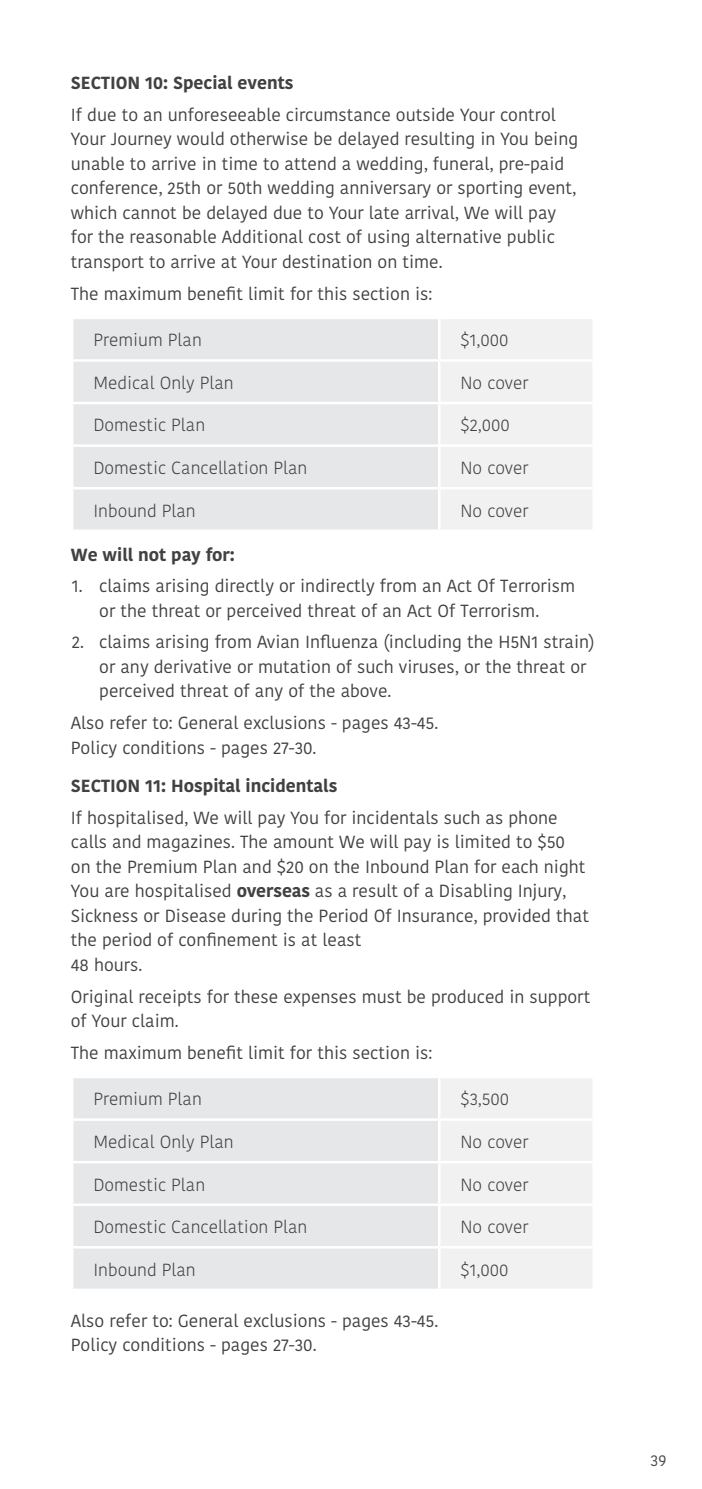
<style>
.page{position:relative;width:702px;height:1489px;background:#fff}
.page>*{position:absolute;margin:0;border:0;box-sizing:border-box;transform-origin:0 0}
.t1{font:17.5px/24.5px "Kohinoor Devanagari";color:#414042}
.t2{font:300 17.5px "Kohinoor Devanagari";color:#414042}
.t3{font:700 17.5px "Kohinoor Devanagari";color:#414042}
.t4{font:16.25px "Kohinoor Devanagari";color:#4d4d4f}
.s1{font-weight:700}
</style>
<div class="page">
<div style="left:73px;top:319px;width:365px;height:210px;background:#e6e7e8"></div>
<div style="left:441px;top:319px;width:151px;height:210px;background:#f1f1f2"></div>
<hr style="left:71px;top:359px;width:368px;height:3px;background:#fff">
<hr style="left:439px;top:359px;width:156px;height:3px;background:#fff">
<hr style="left:71px;top:402px;width:368px;height:2px;background:#fff">
<hr style="left:439px;top:402px;width:156px;height:2px;background:#fff">
<hr style="left:71px;top:444px;width:368px;height:3px;background:#fff">
<hr style="left:439px;top:444px;width:156px;height:3px;background:#fff">
<hr style="left:71px;top:487px;width:368px;height:2px;background:#fff">
<hr style="left:439px;top:487px;width:156px;height:2px;background:#fff">
<div style="left:73px;top:1078px;width:365px;height:210px;background:#e6e7e8"></div>
<div style="left:441px;top:1078px;width:151px;height:210px;background:#f1f1f2"></div>
<hr style="left:71px;top:1118px;width:368px;height:2px;background:#fff">
<hr style="left:439px;top:1118px;width:156px;height:2px;background:#fff">
<hr style="left:71px;top:1160px;width:368px;height:3px;background:#fff">
<hr style="left:439px;top:1160px;width:156px;height:3px;background:#fff">
<hr style="left:71px;top:1203px;width:368px;height:2px;background:#fff">
<hr style="left:439px;top:1203px;width:156px;height:2px;background:#fff">
<hr style="left:71px;top:1245px;width:368px;height:3px;background:#fff">
<hr style="left:439px;top:1245px;width:156px;height:3px;background:#fff">
<p class="t3" style="left:71px;top:73px;width:224px">SECTION 10: Special events</p>
<p class="t1" style="left:71px;top:103px;width:508px">If due to an unforeseeable circumstance outside Your control Your Journey would otherwise be delayed resulting in You being unable to arrive in time to attend a wedding, funeral, pre-paid conference, 25th or 50th wedding anniversary or sporting event, which cannot be delayed due to Your late arrival, We will pay for the reasonable Additional cost of using alternative public transport to arrive at Your destination on time.</p>
<p class="t1" style="left:71px;top:281px;width:363px">The maximum benefit limit for this section is:</p>
<p class="t2" style="left:93px;top:330px;width:110px">Premium Plan</p>
<p class="t2" style="left:460px;top:330px;width:50px">$1,000</p>
<p class="t2" style="left:93px;top:372px;width:142px">Medical Only Plan</p>
<p class="t2" style="left:460px;top:372px;width:69px">No cover</p>
<p class="t2" style="left:93px;top:415px;width:113px">Domestic Plan</p>
<p class="t2" style="left:460px;top:415px;width:51px">$2,000</p>
<p class="t2" style="left:93px;top:457px;width:215px">Domestic Cancellation Plan</p>
<p class="t2" style="left:460px;top:457px;width:69px">No cover</p>
<p class="t2" style="left:93px;top:500px;width:104px">Inbound Plan</p>
<p class="t2" style="left:460px;top:500px;width:69px">No cover</p>
<p class="t3" style="left:71px;top:544px;width:165px">We will not pay for:</p>
<p class="t1" style="left:72px;top:574px;width:505px;text-align:center">1. claims arising directly or indirectly from an Act Of Terrorism or the threat or perceived threat of an Act Of Terrorism.</p>
<p class="t1" style="left:99px;top:630px;width:497px;text-indent:-27px">2. claims arising from Avian Influenza (including the H5N1 strain) or any derivative or mutation of such viruses, or the threat or perceived threat of any of the above.</p>
<p class="t1" style="left:71px;top:710px;width:369px">Also refer to: General exclusions - pages 43-45.<br>Policy conditions - pages 27-30.</p>
<p class="t3" style="left:71px;top:776px;width:268px">SECTION 11: Hospital incidentals</p>
<p class="t1" style="left:71px;top:805px;width:519px">If hospitalised, We will pay You for incidentals such as phone calls and magazines. The amount We will pay is limited to $50 on the Premium Plan and $20 on the Inbound Plan for each night You are hospitalised <span class="s1">overseas</span> as a result of a Disabling Injury, Sickness or Disease during the Period Of Insurance, provided that the period of confinement is at least<br>48 hours.</p>
<p class="t1" style="left:71px;top:984px;width:521px">Original receipts for these expenses must be produced in support of Your claim.</p>
<p class="t1" style="left:71px;top:1040px;width:363px">The maximum benefit limit for this section is:</p>
<p class="t2" style="left:93px;top:1089px;width:110px">Premium Plan</p>
<p class="t2" style="left:460px;top:1089px;width:50px">$3,500</p>
<p class="t2" style="left:93px;top:1131px;width:142px">Medical Only Plan</p>
<p class="t2" style="left:460px;top:1131px;width:69px">No cover</p>
<p class="t2" style="left:93px;top:1174px;width:113px">Domestic Plan</p>
<p class="t2" style="left:460px;top:1174px;width:69px">No cover</p>
<p class="t2" style="left:93px;top:1216px;width:215px">Domestic Cancellation Plan</p>
<p class="t2" style="left:460px;top:1216px;width:69px">No cover</p>
<p class="t2" style="left:93px;top:1259px;width:104px">Inbound Plan</p>
<p class="t2" style="left:460px;top:1259px;width:50px">$1,000</p>
<p class="t1" style="left:71px;top:1308px;width:369px">Also refer to: General exclusions - pages 43-45.<br>Policy conditions - pages 27-30.</p>
<p class="t4" style="left:650px;top:1450px;width:17px">39</p>
</div>
